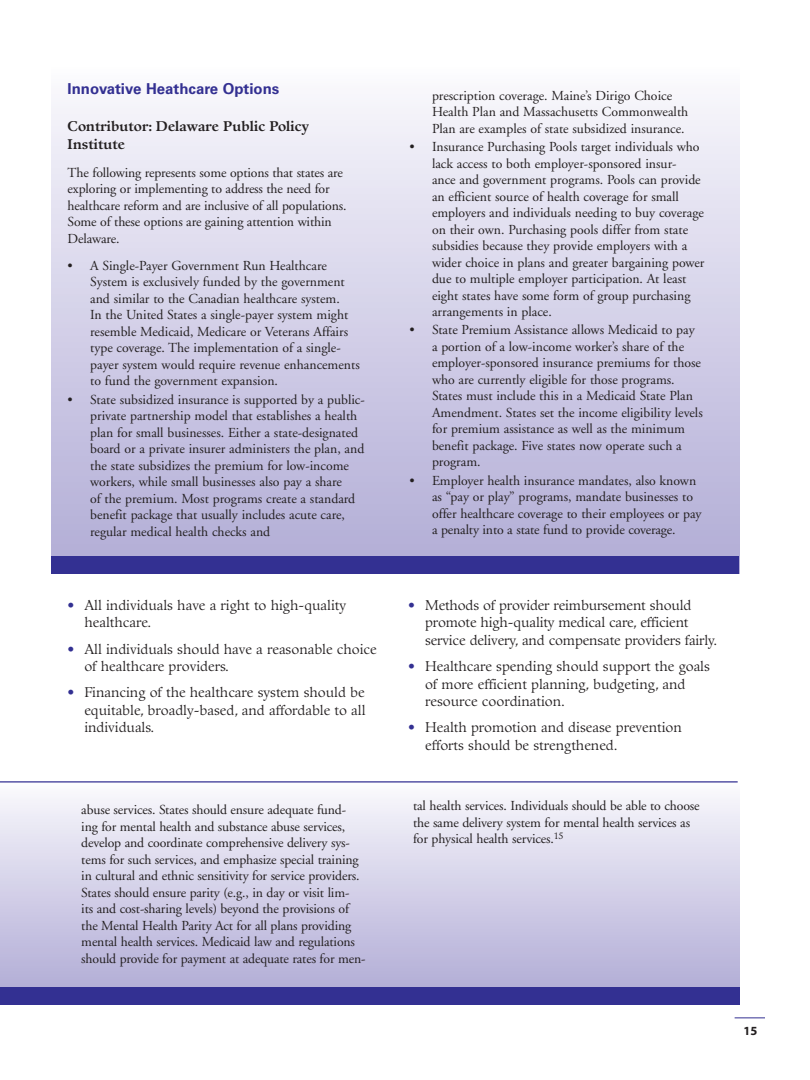
<style>
.page{position:relative;width:810px;height:1080px;background:#fff}
.page>*{position:absolute;margin:0;border:0;box-sizing:border-box;transform-origin:0 0}
.t1{font:700 15px "Univers";color:#333092}
.t2{font:13.75px/16.5px "Adobe Garamond";color:#231f20}
.t3{font:13.75px/17.5px "Guardi";color:#231f20}
.t4{font:700 13.75px/18.8px "Guardi";color:#231f20}
.t5{font:13.75px "Guardi";color:#333092}
.t6{font:700 12.5px "Myriad Pro";color:#231f20}
</style>
<div class="page">
<hr style="left:735px;top:1018px;width:30px;height:1px;background:#333092">
<div style="left:0;top:783px;width:739px;height:212px;background:linear-gradient(to bottom,#faf9fd,#b0abd5)"></div>
<div style="left:51px;top:68px;width:688px;height:506px;background:linear-gradient(to bottom,#faf9fd,#b0abd5)"></div>
<div style="left:0;top:987px;width:739px;height:18px;background:#333092"></div>
<hr style="left:0;top:781px;width:738px;height:2px;background:#333092">
<div style="left:51px;top:556px;width:688px;height:18px;background:#333092"></div>
<p class="t1" style="left:68px;top:83px;width:213px">Innovative Heathcare Options</p>
<p class="t4" style="left:68px;top:118px;width:243px">Contributor: Delaware Public Policy<br>Institute</p>
<p class="t2" style="left:68px;top:165px;width:281px">The following represents some options that states are exploring or implementing to address the need for healthcare reform and are inclusive of all populations.<br>Some of these options are gaining attention within Delaware.</p>
<p class="t2" style="left:90px;top:259px;width:271px;text-indent:-23px">• A Single-Payer Government Run Healthcare System is exclusively funded by the government and similar to the Canadian healthcare system.<br>In the United States a single-payer system might resemble Medicaid, Medicare or Veterans Affairs type coverage. The implementation of a single&shy;payer system would require revenue enhancements to fund the government expansion.</p>
<p class="t2" style="left:90px;top:392px;width:276px;text-indent:-23px">• State subsidized insurance is supported by a public&shy;private partnership model that establishes a health plan for small businesses. Either a state-designated board or a private insurer administers the plan, and the state subsidizes the premium for low-income workers, while small businesses also pay a share<br>of the premium. Most programs create a standard benefit package that usually includes acute care, regular medical health checks and</p>
<p class="t5" style="left:68px;top:599px;width:8px">•</p>
<p class="t5" style="left:68px;top:643px;width:8px">•</p>
<p class="t5" style="left:68px;top:687px;width:8px">•</p>
<p class="t3" style="left:84px;top:598px;width:263px">All individuals have a right to high-quality healthcare.</p>
<p class="t3" style="left:84px;top:642px;width:294px">All individuals should have a reasonable choice of healthcare providers.</p>
<p class="t3" style="left:84px;top:685px;width:283px;text-align:justify">Financing of the healthcare system should be equitable, broadly-based, and affordable to all individuals.</p>
<p class="t2" style="left:432px;top:89px;width:258px">prescription coverage. Maine’s Dirigo Choice<br>Health Plan and Massachusetts Commonwealth<br>Plan are examples of state subsidized insurance.</p>
<p class="t2" style="left:432px;top:140px;width:274px;text-indent:-23px">• Insurance Purchasing Pools target individuals who lack access to both employer-sponsored insur-<br>ance and government programs. Pools can provide an efficient source of health coverage for small employers and individuals needing to buy coverage on their own. Purchasing pools differ from state subsidies because they provide employers with a wider choice in plans and greater bargaining power due to multiple employer participation. At least eight states have some form of group purchasing arrangements in place.</p>
<p class="t2" style="left:432px;top:323px;width:272px;text-indent:-23px">• State Premium Assistance allows Medicaid to pay a portion of a low-income worker’s share of the employer-sponsored insurance premiums for those who are currently eligible for those programs.<br>States must include this in a Medicaid State Plan Amendment. States set the income eligibility levels for premium assistance as well as the minimum benefit package. Five states now operate such a program.</p>
<p class="t2" style="left:432px;top:473px;width:271px;text-indent:-23px">• Employer health insurance mandates, also known as “pay or play” programs, mandate businesses to offer healthcare coverage to their employees or pay a penalty into a state fund to provide coverage.</p>
<p class="t5" style="left:408px;top:599px;width:8px">•</p>
<p class="t5" style="left:408px;top:661px;width:8px">•</p>
<p class="t5" style="left:408px;top:722px;width:8px">•</p>
<p class="t3" style="left:425px;top:598px;width:294px">Methods of provider reimbursement should promote high-quality medical care, efficient service delivery, and compensate providers fairly.</p>
<p class="t3" style="left:425px;top:659px;width:286px">Healthcare spending should support the goals of more efficient planning, budgeting, and resource coordination.</p>
<p class="t3" style="left:425px;top:720px;width:258px">Health promotion and disease prevention efforts should be strengthened.</p>
<p class="t2" style="left:81px;top:803px;width:286px">abuse services. States should ensure adequate fund&shy;ing for mental health and substance abuse services, develop and coordinate comprehensive delivery sys&shy;tems for such services, and emphasize special training in cultural and ethnic sensitivity for service providers.<br>States should ensure parity (e.g., in day or visit lim-<br>its and cost-sharing levels) beyond the provisions of the Mental Health Parity Act for all plans providing mental health services. Medicaid law and regulations should provide for payment at adequate rates for men-</p>
<p class="t2" style="left:413px;top:799px;width:288px">tal health services. Individuals should be able to choose the same delivery system for mental health services as for physical health services.<sup>15</sup></p>
<p class="t6" style="left:744px;top:1026px;width:15px">15</p>
</div>
